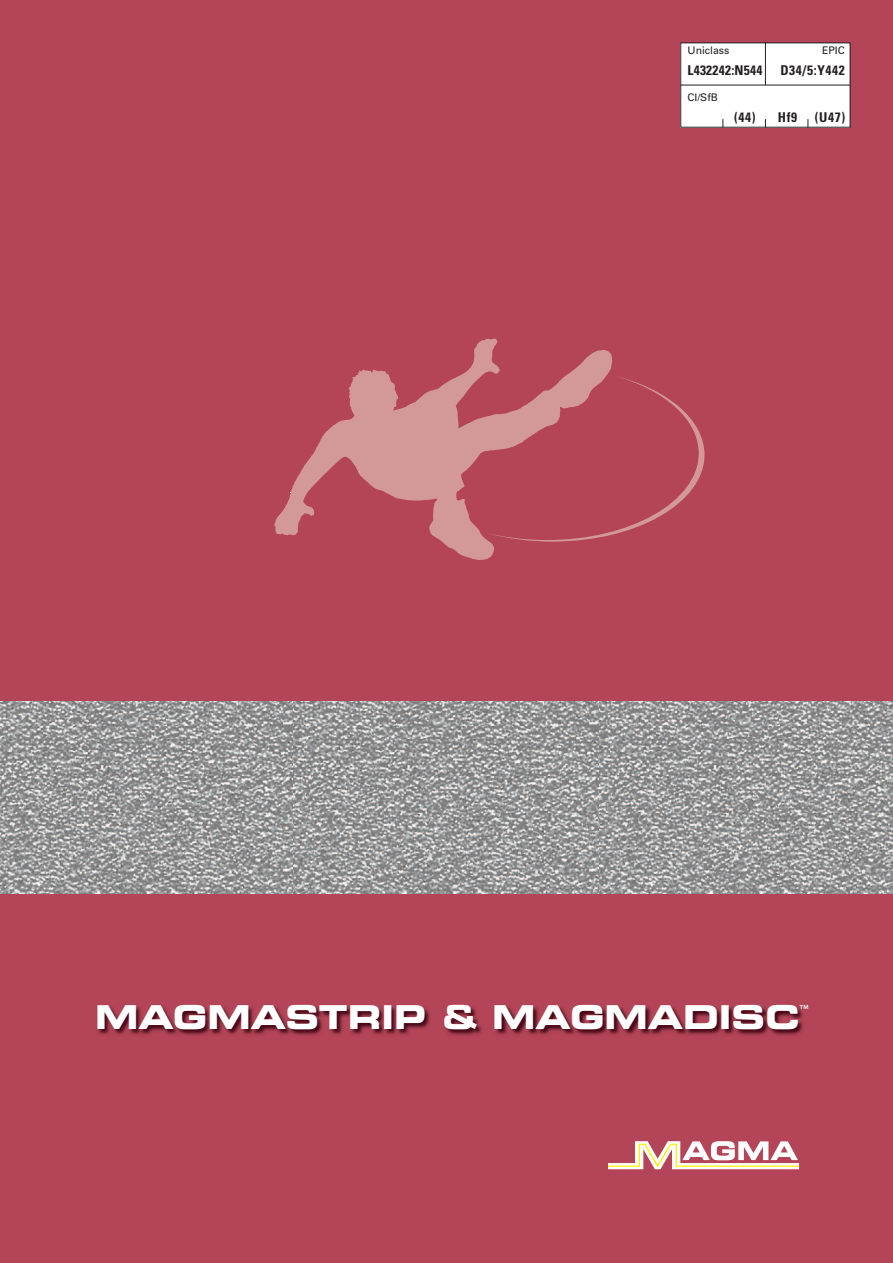
<style>
.page{position:relative;width:893px;height:1263px;background:#b44458}
.page>*{position:absolute;margin:0;border:0;box-sizing:border-box;transform-origin:0 0}
.t1{font:700 expanded 32.85px "Square 721 BT";color:#fff}
.t2{font:700 condensed 13.5px "Univers";letter-spacing:.05em;color:#231f20}
.t3{font:700 condensed 13.5px "Univers";letter-spacing:.02em;color:#231f20}
.t4{font:11.25px "Helvetica";color:#fff}
.t5{font:10.5px "Univers";color:#231f20}
</style>
<div class="page">
<div style="left:681px;top:43px;width:169px;height:84px;background:#fff"></div>
<hr style="left:680px;top:85px;width:170px;height:1px;background:#231f20">
<hr style="left:765px;top:43px;width:1px;height:42px;background:#231f20">
<svg style="left:608px;top:1141px;width:191px;height:28px"></svg>
<svg style="left:612px;top:376px;width:92px;height:159px"></svg>
<svg style="left:274px;top:339px;width:338px;height:221px"></svg>
<img style="left:98px;top:1006px;width:705px;height:29px">
<img style="left:0;top:702px;width:293px;height:191px">
<svg style="left:293px;top:702px;width:307px;height:191px;background:#9d9d9e"></svg>
<svg style="left:600px;top:702px;width:293px;height:191px;background:#9d9e9e"></svg>
<p class="t5" style="left:687px;top:46px;width:43px">Uniclass</p>
<p class="t5" style="left:822px;top:46px;width:24px">EPIC</p>
<p class="t3" style="left:687px;top:65px;width:76px">L432242:N544</p>
<p class="t2" style="left:780px;top:65px;width:66px">D34/5:Y442</p>
<p class="t5" style="left:687px;top:93px;width:32px">CI/SfB</p>
<p class="t2" style="left:734px;top:112px;width:64px">(44) Hf9</p>
<p class="t2" style="left:815px;top:112px;width:32px">(U47)</p>
<h1 class="t1" style="left:95px;top:1005px;width:706px">MAGMASTRIP &amp; MAGMADISC</h1>
<p class="t4" style="left:798px;top:1003px;width:13px">™</p>
</div>
